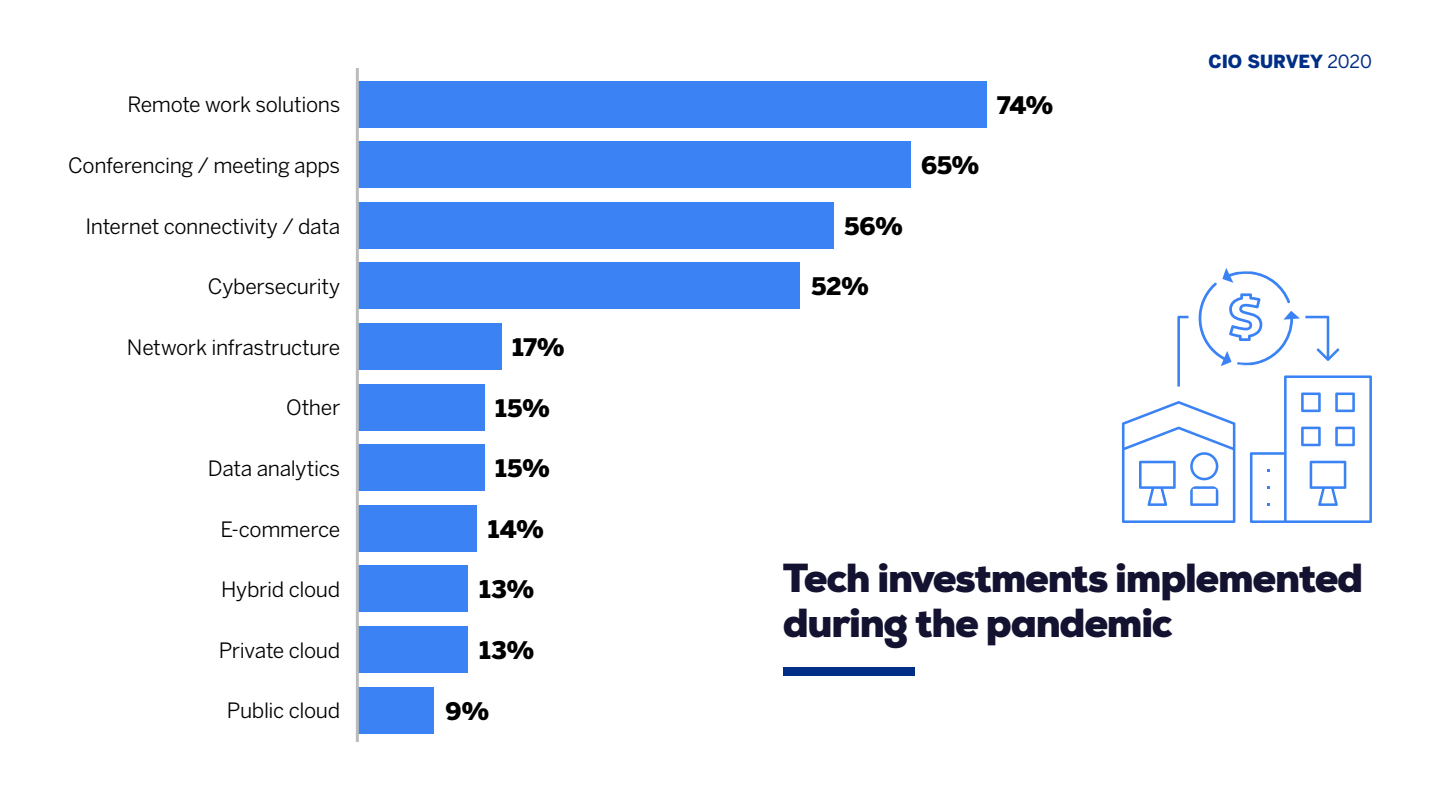
<style>
.page{position:relative;width:1440px;height:810px;background:#fff}
.page>*{position:absolute;margin:0;border:0;box-sizing:border-box;transform-origin:0 0}
.t1{font:900 40.5px/45px "Nexa";letter-spacing:-.03em;color:#131230}
.t2{font:900 24px "Benton Sans";letter-spacing:.01em;color:#000}
.t3{font:21px "Benton Sans";letter-spacing:-.015em;color:#000}
.t4{font:900 18px "Benton Sans";letter-spacing:-.005em;color:#002e87}
.s1{font-weight:400}
</style>
<div class="page">
<div style="left:782px;top:667px;width:132px;height:9px;background:#002e87"></div>
<div style="left:357px;top:81px;width:629px;height:47px;background:#3b83f4"></div>
<div style="left:357px;top:141px;width:553px;height:47px;background:#3b83f4"></div>
<div style="left:357px;top:202px;width:476px;height:47px;background:#3b83f4"></div>
<div style="left:357px;top:263px;width:442px;height:46px;background:#3b83f4"></div>
<div style="left:357px;top:323px;width:145px;height:47px;background:#3b83f4"></div>
<div style="left:357px;top:384px;width:128px;height:47px;background:#3b83f4"></div>
<div style="left:357px;top:444px;width:128px;height:47px;background:#3b83f4"></div>
<div style="left:357px;top:505px;width:119px;height:47px;background:#3b83f4"></div>
<div style="left:357px;top:566px;width:111px;height:46px;background:#3b83f4"></div>
<div style="left:357px;top:626px;width:111px;height:47px;background:#3b83f4"></div>
<div style="left:357px;top:687px;width:77px;height:46px;background:#3b83f4"></div>
<hr style="left:356px;top:68px;width:3px;height:674px;background:#bbb">
<svg style="left:1198px;top:268px;width:101px;height:98px"></svg>
<svg style="left:1121px;top:401px;width:114px;height:122px"></svg>
<svg style="left:1249px;top:375px;width:122px;height:148px"></svg>
<svg style="left:1305px;top:316px;width:34px;height:45px"></svg>
<svg style="left:1177px;top:316px;width:11px;height:71px"></svg>
<p class="t4" style="left:1208px;top:51px;width:165px">CIO SURVEY <span class="s1">2020</span></p>
<p class="t3" style="left:127px;top:92px;width:214px">Remote work solutions</p>
<p class="t2" style="left:997px;top:91px;width:57px">74%</p>
<p class="t3" style="left:68px;top:153px;width:274px">Conferencing / meeting apps</p>
<p class="t2" style="left:921px;top:151px;width:60px">65%</p>
<p class="t3" style="left:85px;top:214px;width:256px">Internet connectivity / data</p>
<p class="t2" style="left:844px;top:212px;width:60px">56%</p>
<p class="t3" style="left:208px;top:274px;width:134px">Cybersecurity</p>
<p class="t2" style="left:811px;top:272px;width:59px">52%</p>
<p class="t3" style="left:127px;top:335px;width:215px">Network infrastructure</p>
<p class="t2" style="left:512px;top:333px;width:54px">17%</p>
<p class="t3" style="left:286px;top:395px;width:56px">Other</p>
<p class="t2" style="left:495px;top:394px;width:56px">15%</p>
<p class="t3" style="left:208px;top:456px;width:134px">Data analytics</p>
<p class="t2" style="left:495px;top:454px;width:56px">15%</p>
<p class="t3" style="left:220px;top:516px;width:121px">E-commerce</p>
<p class="t2" style="left:488px;top:515px;width:57px">14%</p>
<p class="t3" style="left:221px;top:577px;width:120px">Hybrid cloud</p>
<p class="t3" style="left:219px;top:638px;width:123px">Private cloud</p>
<p class="t2" style="left:479px;top:575px;width:56px">13%</p>
<p class="t2" style="left:479px;top:636px;width:56px">13%</p>
<h1 class="t1" style="left:782px;top:555px;width:582px">Tech investments implemented during the pandemic</h1>
<p class="t3" style="left:227px;top:698px;width:115px">Public cloud</p>
<p class="t2" style="left:445px;top:697px;width:45px">9%</p>
</div>
